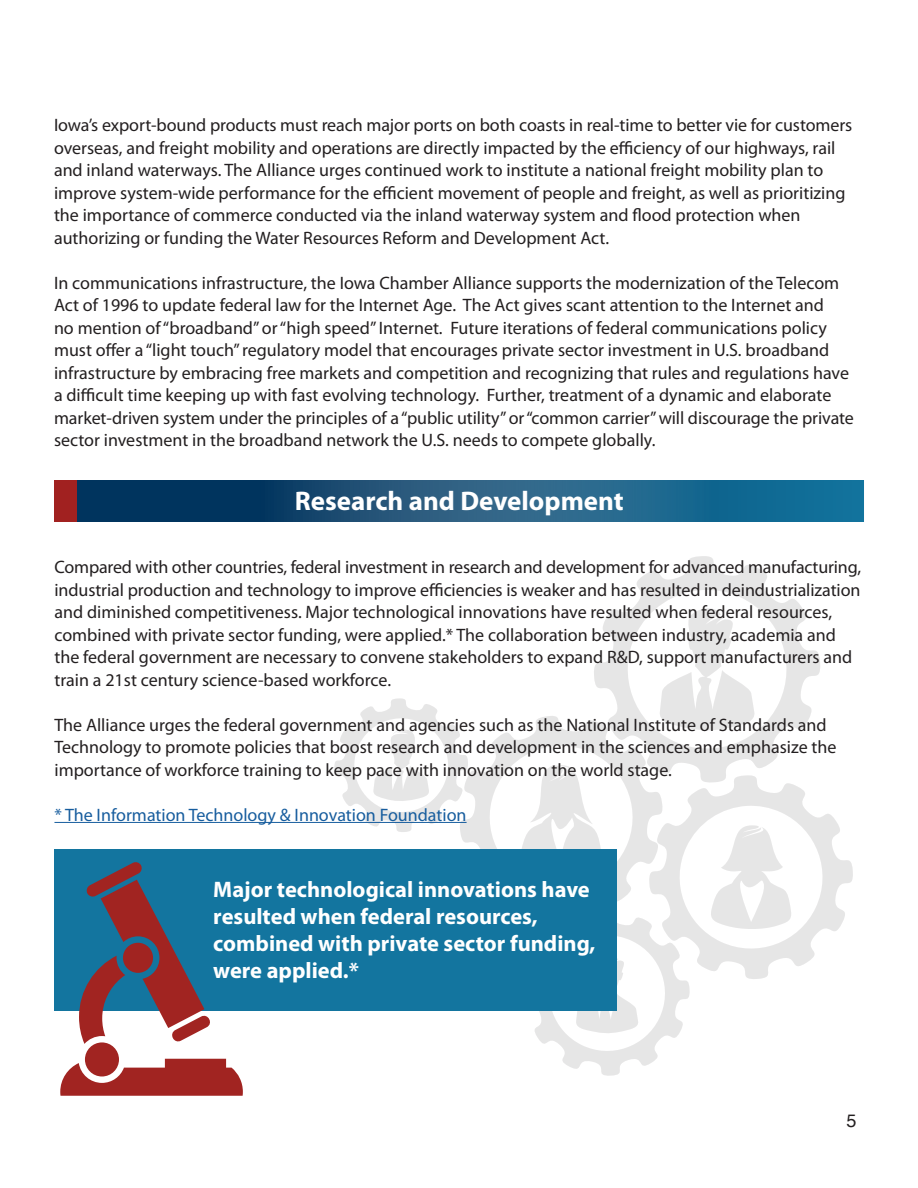
<style>
.page{position:relative;width:918px;height:1188px;background:#fff}
.page>*{position:absolute;margin:0;border:0;box-sizing:border-box;transform-origin:0 0}
.t1{font:700 27px "Myriad Pro";color:#fff}
.t2{font:700 22.5px "Myriad Pro";color:#fff}
.t3{font:18px/22.5px "Myriad Pro";color:#231f20}
.t4{font:18px "Myriad Pro";color:#175d9e}
.t5{font:18px "Helvetica";color:#231f20}
</style>
<div class="page">
<svg style="left:636px;top:556px;width:163px;height:48px"></svg>
<svg style="left:334px;top:604px;width:519px;height:472px"></svg>
<hr style="left:54px;top:822px;width:413px;height:1px;background:#175d9e">
<svg style="left:77px;top:480px;width:787px;height:42px;background:#17567d"></svg>
<div style="left:54px;top:480px;width:23px;height:42px;background:#a12120"></div>
<div style="left:54px;top:850px;width:563px;height:161px;background:#13759f"></div>
<svg style="left:60px;top:862px;width:183px;height:234px"></svg>
<p class="t3" style="left:54px;top:114px;width:800px">Iowa’s export-bound products must reach major ports on both coasts in real-time to better vie for customers overseas, and freight mobility and operations are directly impacted by the efficiency of our highways, rail and inland waterways. The Alliance urges continued work to institute a national freight mobility plan to</p>
<p class="t3" style="left:54px;top:181px;width:793px">improve system-wide performance for the efficient movement of people and freight, as well as prioritizing the importance of commerce conducted via the inland waterway system and flood protection when</p>
<p class="t3" style="left:54px;top:226px;width:557px">authorizing or funding the Water Resources Reform and Development Act.</p>
<p class="t3" style="left:54px;top:271px;width:801px">In communications infrastructure, the Iowa Chamber Alliance supports the modernization of the Telecom Act of 1996 to update federal law for the Internet Age. The Act gives scant attention to the Internet and<br>no mention of “broadband” or “high speed” Internet. Future iterations of federal communications policy must offer a “light touch” regulatory model that encourages private sector investment in U.S. broadband infrastructure by embracing free markets and competition and recognizing that rules and regulations have a difficult time keeping up with fast evolving technology. Further, treatment of a dynamic and elaborate market-driven system under the principles of a “public utility” or “common carrier” will discourage the private sector investment in the broadband network the U.S. needs to compete globally.</p>
<p class="t1" style="left:295px;top:483px;width:330px">Research and Development</p>
<p class="t3" style="left:54px;top:556px;width:808px">Compared with other countries, federal investment in research and development for advanced manufacturing, industrial production and technology to improve efficiencies is weaker and has resulted in deindustrialization and diminished competitiveness. Major technological innovations have resulted when federal resources, combined with private sector funding, were applied.* The collaboration between industry, academia and the federal government are necessary to convene stakeholders to expand R&amp;D, support manufacturers and train a 21st century science-based workforce.</p>
<p class="t3" style="left:54px;top:713px;width:784px">The Alliance urges the federal government and agencies such as the National Institute of Standards and<br>Technology to promote policies that boost research and development in the sciences and emphasize the importance of workforce training to keep pace with innovation on the world stage.</p>
<p class="t4" style="left:54px;top:803px;width:414px">* The Information Technology &amp; Innovation Foundation</p>
<p class="t2" style="left:213px;top:875px;width:378px">Major technological innovations have</p>
<p class="t2" style="left:213px;top:902px;width:326px">resulted when federal resources,</p>
<p class="t2" style="left:213px;top:929px;width:384px">combined with private sector funding,</p>
<p class="t2" style="left:213px;top:956px;width:147px">were applied.*</p>
<p class="t5" style="left:846px;top:1106px;width:12px">5</p>
</div>
